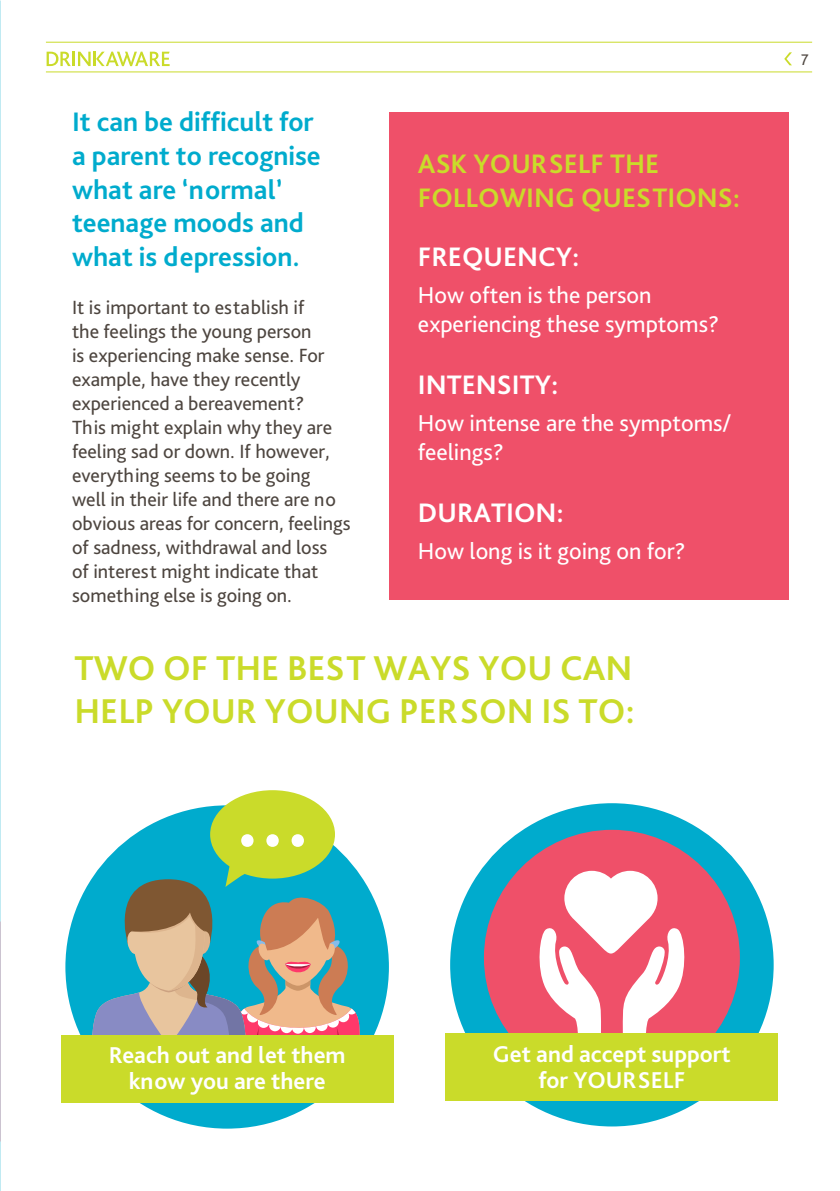
<style>
.page{position:relative;width:840px;height:1191px;background:#fff}
.page>*{position:absolute;margin:0;border:0;box-sizing:border-box;transform-origin:0 0}
.t1{font:110.4px "Minion Pro";color:#fff}
.t2{font:700 36px/43.2px "Bliss Pro";color:#cadb2a}
.t3{font:700 28px/33.6px "Bliss Pro";color:#00abcd}
.t4{font:700 28px/33.6px "Bliss Pro";color:#cadb2a}
.t5{font:700 28px "Bliss Pro";color:#fff}
.t6{font:24px/28.8px "Bliss Pro";color:#fff}
.t7{font:700 24px/26px "Bliss Pro";color:#fff;text-align:center}
.t8{font:20px/24px "Bliss Pro";color:#4d453f}
.t9{font:16px "Bliss Pro";color:#4d453f}
</style>
<div class="page">
<div style="left:65px;top:805px;width:323px;height:323px;background:#00abcd;border-radius:50%"></div>
<svg style="left:784px;top:52px;width:7px;height:13px"></svg>
<hr style="left:46px;top:71px;width:765px;height:1px;background:#cadb2a">
<hr style="left:46px;top:42px;width:765px;height:1px;background:#cadb2a">
<svg style="left:47px;top:52px;width:24px;height:14px"></svg>
<hr style="left:72px;top:52px;width:3px;height:14px;background:#cadb2a">
<svg style="left:78px;top:52px;width:91px;height:14px"></svg>
<div style="left:388px;top:111px;width:399px;height:488px;background:#ef5069"></div>
<div style="left:61px;top:1035px;width:332px;height:67px;background:#cadb2a"></div>
<div style="left:210px;top:790px;width:125px;height:88px;background:#cadb2a;border-radius:50%"></div>
<svg style="left:92px;top:860px;width:267px;height:175px"></svg>
<div style="left:450px;top:803px;width:323px;height:323px;background:#00abcd;border-radius:50%"></div>
<div style="left:483px;top:830px;width:256px;height:255px;background:#ef5069;border-radius:50%"></div>
<svg style="left:539px;top:870px;width:146px;height:163px"></svg>
<div style="left:445px;top:1033px;width:332px;height:67px;background:#cadb2a"></div>
<h3 class="t3" style="left:72px;top:105px;width:250px">It can be difficult for a parent to recognise what are ‘normal’ teenage moods and what is depression.</h3>
<p class="t8" style="left:72px;top:295px;width:280px">It is important to establish if<br>the feelings the young person<br>is experiencing make sense. For example, have they recently experienced a bereavement?<br>This might explain why they are feeling sad or down. If however, everything seems to be going<br>well in their life and there are no obvious areas for concern, feelings of sadness, withdrawal and loss<br>of interest might indicate that something else is going on.</p>
<h3 class="t4" style="left:418px;top:146px;width:323px">ASK YOURSELF THE<br>FOLLOWING QUESTIONS:</h3>
<h3 class="t5" style="left:418px;top:240px;width:163px">FREQUENCY:</h3>
<p class="t6" style="left:418px;top:280px;width:302px">How often is the person experiencing these symptoms?</p>
<h3 class="t5" style="left:418px;top:368px;width:142px">INTENSITY:</h3>
<p class="t6" style="left:418px;top:408px;width:315px">How intense are the symptoms/ feelings?</p>
<h3 class="t5" style="left:418px;top:496px;width:147px">DURATION:</h3>
<p class="t6" style="left:418px;top:536px;width:269px">How long is it going on for?</p>
<h2 class="t2" style="left:74px;top:645px;width:562px">TWO OF THE BEST WAYS YOU CAN<br>HELP YOUR YOUNG PERSON IS TO:</h2>
<h1 class="t1" style="left:235px;top:736px;width:77px">...</h1>
<p class="t9" style="left:800px;top:49px;width:9px">7</p>
<p class="t7" style="left:109px;top:1041px;width:238px">Reach out and let them know you are there</p>
<p class="t7" style="left:492px;top:1040px;width:239px">Get and accept support for YOURSELF</p>
</div>
